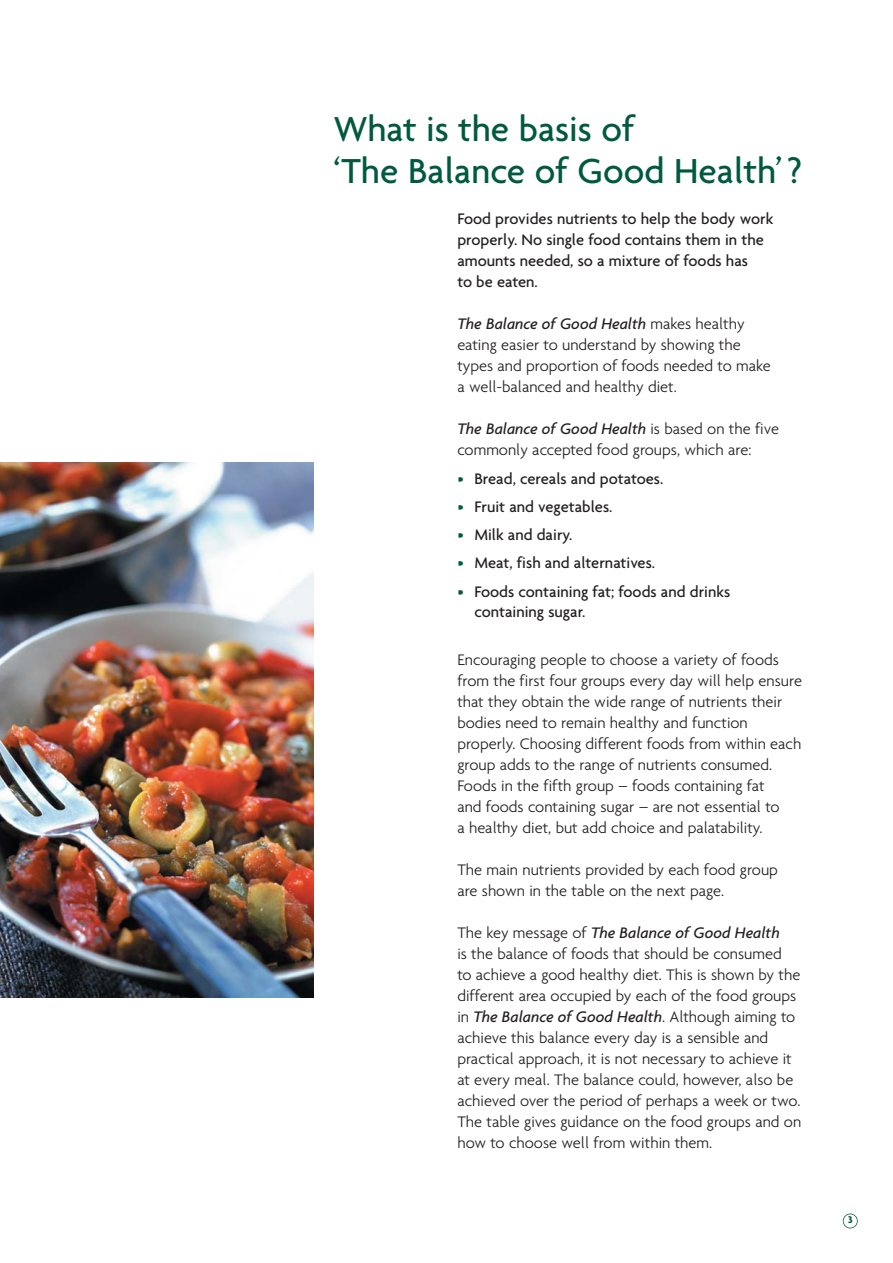
<style>
.page{position:relative;width:893px;height:1263px;background:#fff}
.page>*{position:absolute;margin:0;border:0;box-sizing:border-box;transform-origin:0 0}
.t1{font:500 37.5px/42px "Agenda";color:#005940}
.t2{font:300 16.5px/21px "Agenda";color:#231f20}
.t3{font:500 16.5px/21px "Agenda";color:#231f20}
.t4{font:700 10.5px "Agenda";color:#005940}
.s1{font-weight:500;font-style:italic}
.s2{font-weight:300;color:#005940}
</style>
<div class="page">
<img style="left:0;top:462px;width:313px;height:535px">
<div style="left:843px;top:1213px;width:15px;height:15px;border:2px solid #005940;border-radius:50%"></div>
<h1 class="t1" style="left:334px;top:110px;width:470px">What is the basis of<br>‘The Balance of Good Health’ ?</h1>
<p class="t3" style="left:457px;top:210px;width:317px">Food provides nutrients to help the body work properly. No single food contains them in the amounts needed, so a mixture of foods has<br>to be eaten.</p>
<p class="t2" style="left:457px;top:315px;width:315px"><span class="s1">The Balance of Good Health</span> makes healthy eating easier to understand by showing the types and proportion of foods needed to make a well-balanced and healthy diet.</p>
<p class="t2" style="left:457px;top:420px;width:323px"><span class="s1">The Balance of Good Health</span> is based on the five commonly accepted food groups, which are:</p>
<p class="t3" style="left:457px;top:469px;width:208px"><span class="s2">•</span> Bread, cereals and potatoes.</p>
<p class="t3" style="left:457px;top:497px;width:157px"><span class="s2">•</span> Fruit and vegetables.</p>
<p class="t3" style="left:457px;top:526px;width:117px"><span class="s2">•</span> Milk and dairy.</p>
<p class="t3" style="left:457px;top:554px;width:199px"><span class="s2">•</span> Meat, fish and alternatives.</p>
<p class="t3" style="left:474px;top:583px;width:257px;line-height:19.8px;text-indent:-17px"><span class="s2">•</span> Foods containing fat; foods and drinks containing sugar.</p>
<p class="t2" style="left:457px;top:651px;width:346px">Encouraging people to choose a variety of foods from the first four groups every day will help ensure that they obtain the wide range of nutrients their bodies need to remain healthy and function properly. Choosing different foods from within each group adds to the range of nutrients consumed.<br>Foods in the fifth group – foods containing fat<br>and foods containing sugar – are not essential to<br>a healthy diet, but add choice and palatability.</p>
<p class="t2" style="left:457px;top:861px;width:322px">The main nutrients provided by each food group are shown in the table on the next page.</p>
<p class="t2" style="left:457px;top:924px;width:345px">The key message of <span class="s1">The Balance of Good Health<br></span>is the balance of foods that should be consumed<br>to achieve a good healthy diet. This is shown by the different area occupied by each of the food groups in <span class="s1">The Balance of Good Health</span>. Although aiming to achieve this balance every day is a sensible and practical approach, it is not necessary to achieve it at every meal. The balance could, however, also be achieved over the period of perhaps a week or two.<br>The table gives guidance on the food groups and on how to choose well from within them.</p>
<p class="t4" style="left:848px;top:1216px;width:6px">3</p>
</div>
